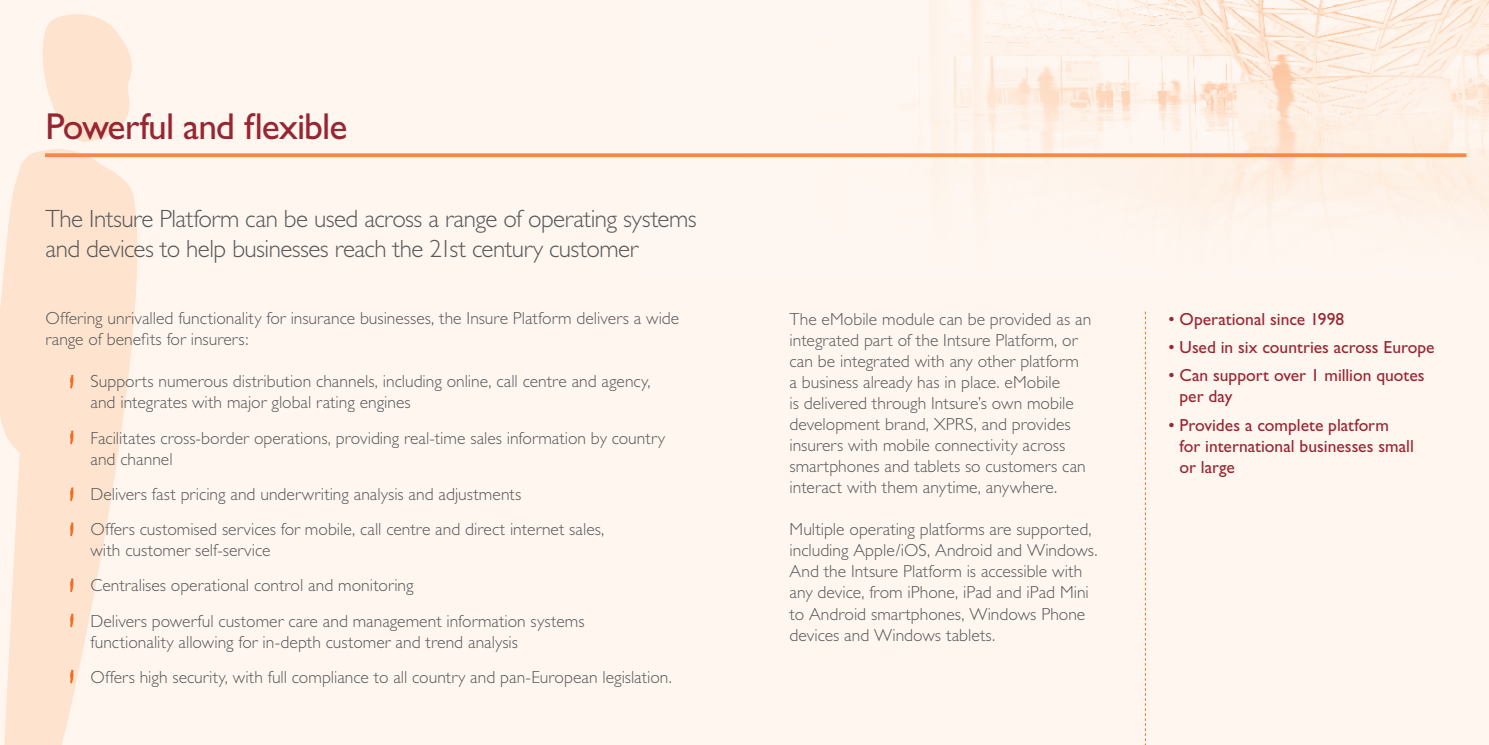
<style>
.page{position:relative;width:1489px;height:745px;background:#fff}
.page>*{position:absolute;margin:0;border:0;box-sizing:border-box;transform-origin:0 0}
.t1{font:37.5px "Gill Sans";letter-spacing:-.025em;color:#982632}
.t2{font:300 25px/30px "Gill Sans";letter-spacing:-.02em;color:#57585a}
.t3{font:300 17.5px/21px "Gill Sans";color:#57585a}
.t4{font:17.5px/21px "Gill Sans";color:#982632}
</style>
<div class="page">
<div style="left:0;top:0;width:1488px;height:744px;background:#fef6ef"></div>
<img style="left:636px;top:0;width:852px;height:211px">
<svg style="left:42px;top:14px;width:156px;height:144px"></svg>
<svg style="left:0;top:148px;width:147px;height:596px"></svg>
<svg style="left:1144px;top:312px;width:1px;height:429px"></svg>
<svg style="left:45px;top:153px;width:1421px;height:4px;fill:#f68945"></svg>
<svg style="left:71px;top:374px;width:2px;height:14px"></svg>
<svg style="left:71px;top:430px;width:2px;height:13px"></svg>
<svg style="left:71px;top:487px;width:2px;height:13px"></svg>
<svg style="left:71px;top:522px;width:2px;height:13px"></svg>
<svg style="left:71px;top:578px;width:2px;height:13px"></svg>
<svg style="left:71px;top:613px;width:2px;height:13px"></svg>
<svg style="left:71px;top:669px;width:2px;height:13px"></svg>
<h1 class="t1" style="left:45px;top:105px;width:303px">Powerful and flexible</h1>
<h2 class="t2" style="left:45px;top:203px;width:652px">The Intsure Platform can be used across a range of operating systems and devices to help businesses reach the 21st century customer</h2>
<p class="t3" style="left:45px;top:308px;width:635px">Offering unrivalled functionality for insurance businesses, the Insure Platform delivers a wide range of benefits for insurers:</p>
<p class="t3" style="left:90px;top:371px;width:561px">Supports numerous distribution channels, including online, call centre and agency, and integrates with major global rating engines</p>
<p class="t3" style="left:90px;top:427px;width:576px">Facilitates cross-border operations, providing real-time sales information by country and channel</p>
<p class="t3" style="left:90px;top:476px;width:515px;line-height:35.1px">Delivers fast pricing and underwriting analysis and adjustments<br>Offers customised services for mobile, call centre and direct internet sales,</p>
<p class="t3" style="left:90px;top:532px;width:495px;line-height:35.1px">with customer self-service<br>Centralises operational control and monitoring<br>Delivers powerful customer care and management information systems</p>
<p class="t3" style="left:90px;top:623px;width:583px;line-height:35.1px">functionality allowing for in-depth customer and trend analysis<br>Offers high security, with full compliance to all country and pan-European legislation.</p>
<p class="t3" style="left:789px;top:308px;width:303px">The eMobile module can be provided as an integrated part of the Intsure Platform, or can be integrated with any other platform<br>a business already has in place. eMobile<br>is delivered through Intsure’s own mobile development brand, XPRS, and provides insurers with mobile connectivity across smartphones and tablets so customers can interact with them anytime, anywhere.</p>
<p class="t3" style="left:789px;top:518px;width:309px">Multiple operating platforms are supported, including Apple/iOS, Android and Windows.<br>And the Intsure Platform is accessible with any device, from iPhone, iPad and iPad Mini to Android smartphones, Windows Phone devices and Windows tablets.</p>
<p class="t4" style="left:1168px;top:308px;width:177px">• Operational since 1998</p>
<p class="t4" style="left:1168px;top:336px;width:268px">• Used in six countries across Europe</p>
<p class="t4" style="left:1179px;top:364px;width:246px;text-indent:-11px">• Can support over 1 million quotes per day</p>
<p class="t4" style="left:1179px;top:414px;width:236px;text-indent:-11px">• Provides a complete platform for international businesses small or large</p>
</div>
